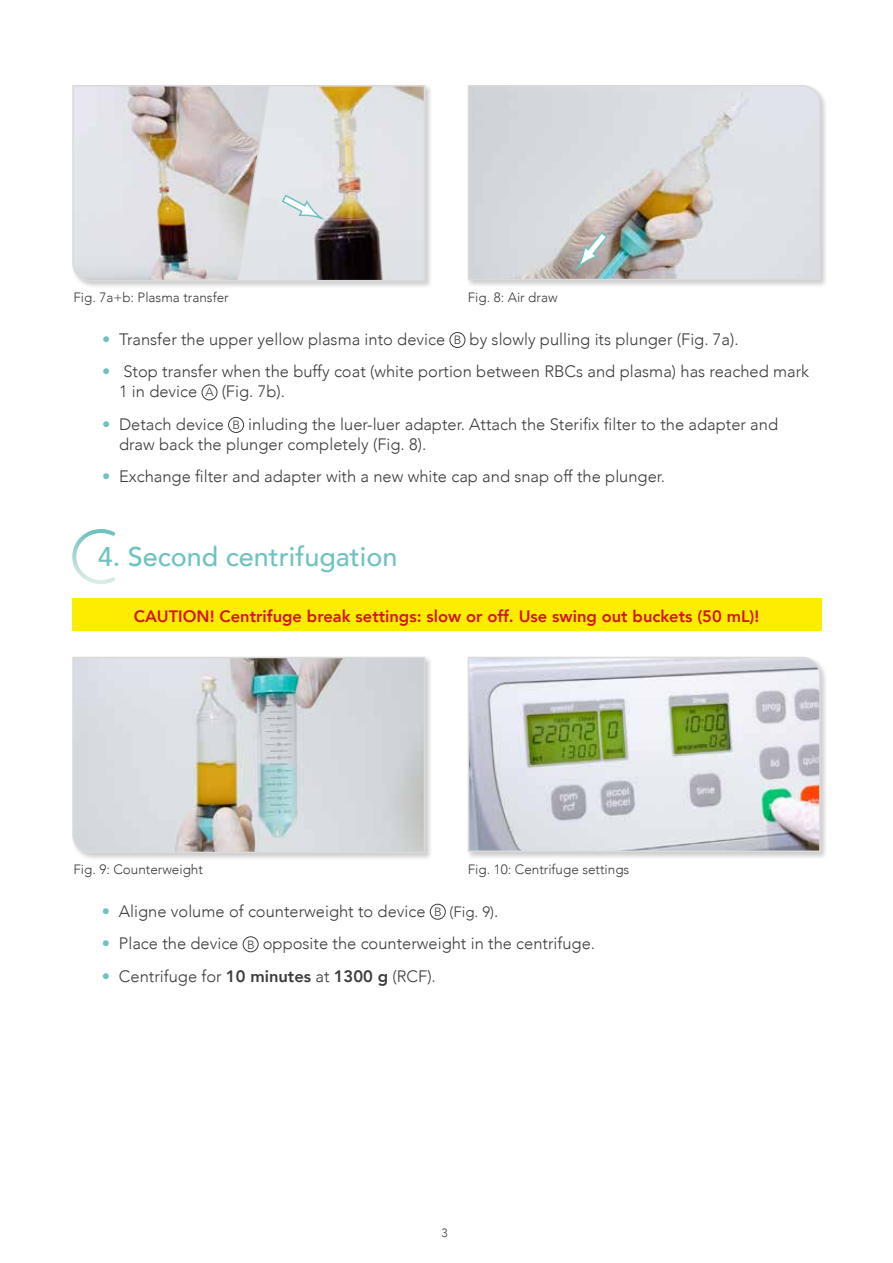
<style>
.page{position:relative;width:893px;height:1263px;background:#fff}
.page>*{position:absolute;margin:0;border:0;box-sizing:border-box;transform-origin:0 0}
.t1{font:500 27px "Avenir";color:#6ec3c1}
.t2{font:300 16.5px/19.8px "Avenir";color:#3c3c3b}
.t3{font:800 16.5px "Avenir";color:#d21518}
.t4{font:300 13.5px "Avenir";color:#3c3c3b}
.t5{font:300 12px "Avenir";color:#3c3c3b}
.s1{color:#6ec3c1}
.s2{font-size:12px}
.s3{font-size:15px}
.s4{font-weight:800}
</style>
<div class="page">
<svg style="left:72px;top:529px;width:43px;height:55px"></svg>
<div style="left:466px;top:655px;width:362px;height:205px;background:#000;opacity:.2"></div>
<svg style="left:467px;top:656px;width:354px;height:197px;background:#cbd0cb"></svg>
<div style="left:71px;top:655px;width:362px;height:206px;background:#000;opacity:.2"></div>
<svg style="left:72px;top:656px;width:354px;height:198px;background:#ced2d2"></svg>
<div style="left:430px;top:904px;width:16px;height:16px;border:1px solid #3c3c3b;border-radius:50%"></div>
<div style="left:243px;top:936px;width:16px;height:16px;border:1px solid #3c3c3b;border-radius:50%"></div>
<div style="left:466px;top:83px;width:362px;height:205px;background:#000;opacity:.2"></div>
<svg style="left:467px;top:84px;width:354px;height:197px;background:#d3d4d6"></svg>
<div style="left:71px;top:83px;width:362px;height:206px;background:#000;opacity:.2"></div>
<svg style="left:72px;top:84px;width:164px;height:198px;background:#d2cdcb"></svg>
<svg style="left:236px;top:84px;width:190px;height:198px;background:#cac8c6"></svg>
<svg style="left:577px;top:231px;width:32px;height:41px"></svg>
<div style="left:450px;top:332px;width:15px;height:16px;border:1px solid #3c3c3b;border-radius:50%"></div>
<div style="left:202px;top:384px;width:15px;height:16px;border:1px solid #3c3c3b;border-radius:50%"></div>
<div style="left:228px;top:417px;width:16px;height:16px;border:1px solid #3c3c3b;border-radius:50%"></div>
<div style="left:72px;top:598px;width:749px;height:32px;background:#ffed00"></div>
<p class="t4" style="left:73px;top:289px;width:157px">Fig. 7a+b: Plasma transfer</p>
<p class="t4" style="left:468px;top:289px;width:91px">Fig. 8: Air draw</p>
<p class="t2" style="left:102px;top:329px;width:638px"><span class="s1">•</span> Transfer the upper yellow plasma into device <span class="s2">B</span> by slowly pulling its plunger (Fig. 7a).</p>
<p class="t2" style="left:119px;top:362px;width:692px;text-indent:-17px"><span class="s1">•</span> Stop transfer when the buffy coat (white portion between RBCs and plasma) has reached mark<br>1 in device <span class="s2">A</span> (Fig. 7b).</p>
<p class="t2" style="left:119px;top:414px;width:660px;text-indent:-17px"><span class="s1">•</span> Detach device <span class="s2">B</span> inluding the luer-luer adapter. Attach the Sterifix filter to the adapter and draw back the plunger completely (Fig. 8).</p>
<p class="t2" style="left:102px;top:467px;width:565px"><span class="s1">•</span> Exchange filter and adapter with a new white cap and snap off the plunger.</p>
<h1 class="t1" style="left:98px;top:533px;width:301px">4. Second centrifugation</h1>
<p class="t3" style="left:134px;top:604px;width:627px">CAUTION! Centrifuge break settings: slow or off. Use swing out buckets (50 mL)!</p>
<p class="t4" style="left:73px;top:861px;width:131px">Fig. 9: Counterweight</p>
<p class="t4" style="left:468px;top:861px;width:163px">Fig. 10: Centrifuge settings</p>
<p class="t2" style="left:102px;top:901px;width:398px"><span class="s1">•</span> Aligne volume of counterweight to device <span class="s2">B</span> <span class="s3">(Fig. 9)</span>.</p>
<p class="t2" style="left:102px;top:934px;width:495px"><span class="s1">•</span> Place the device <span class="s2">B</span> opposite the counterweight in the centrifuge.</p>
<p class="t2" style="left:102px;top:966px;width:335px"><span class="s1">•</span> Centrifuge for <span class="s4">10 minutes</span> at <span class="s4">1300 g</span> (RCF).</p>
<p class="t5" style="left:441px;top:1226px;width:8px">3</p>
</div>
